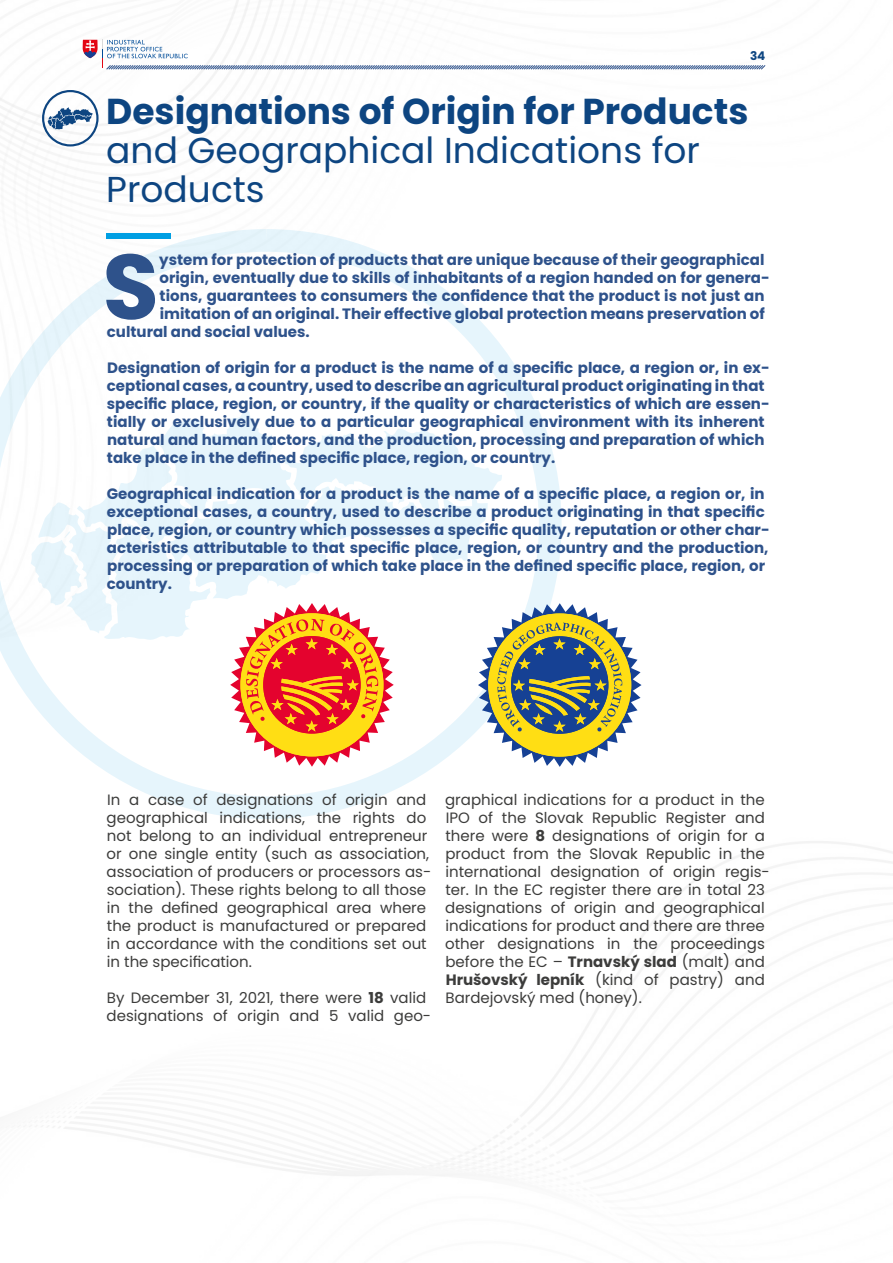
<style>
.page{position:relative;width:893px;height:1263px;background:#fff}
.page>*{position:absolute;margin:0;border:0;box-sizing:border-box;transform-origin:0 0}
.t1{font:700 91.95px "Poppins";color:#2e528b}
.t2{font:36px/39px "Poppins";color:#0d4581}
.t3{font:700 36px "Poppins";color:#0d4581}
.t4{font:700 15px/18px "Poppins";color:#2e528b}
.t5{font:15px/18px "Poppins";color:#3c3c3b}
.t6{font:700 12px "Poppins";color:#0d4581}
.s1{font-weight:700}
</style>
<div class="page">
<svg style="left:83px;top:40px;width:683px;height:30px"></svg>
<svg style="left:0;top:228px;width:538px;height:591px"></svg>
<div style="left:106px;top:233px;width:65px;height:6px;background:#009fe3"></div>
<svg style="left:41px;top:89px;width:59px;height:59px"></svg>
<svg style="left:31px;top:409px;width:610px;height:358px"></svg>
<p class="t6" style="left:750px;top:49px;width:17px">34</p>
<h2 class="t3" style="left:106px;top:90px;width:644px">Designations of Origin for Products</h2>
<h2 class="t2" style="left:106px;top:131px;width:595px">and Geographical Indications for<br>Products</h2>
<h1 class="t1" style="left:102px;top:234px;width:58px">S</h1>
<p class="t4" style="left:159px;top:251px;width:607px">ystem for protection of products that are unique because of their geographical</p>
<p class="t4" style="left:160px;top:269px;width:612px">origin, eventually due to skills of inhabitants of a region handed on for genera-</p>
<p class="t4" style="left:160px;top:287px;width:606px">tions, guarantees to consumers the confidence that the product is not just an</p>
<p class="t4" style="left:160px;top:305px;width:606px">imitation of an original. Their effective global protection means preservation of</p>
<p class="t4" style="left:107px;top:323px;width:204px">cultural and social values.</p>
<p class="t4" style="left:107px;top:359px;width:664px">Designation of origin for a product is the name of a specific place, a region or, in ex&shy;ceptional cases, a country, used to describe an agricultural product originating in that specific place, region, or country, if the quality or characteristics of which are essen&shy;tially or exclusively due to a particular geographical environment with its inherent natural and human factors, and the production, processing and preparation of which take place in the defined specific place, region, or country.</p>
<p class="t4" style="left:107px;top:485px;width:664px">Geographical indication for a product is the name of a specific place, a region or, in exceptional cases, a country, used to describe a product originating in that specific place, region, or country which possesses a specific quality, reputation or other char&shy;acteristics attributable to that specific place, region, or country and the production, processing or preparation of which take place in the defined specific place, region, or country.</p>
<p class="t5" style="left:107px;top:791px;width:326px">In a case of designations of origin and geographical indications, the rights do not belong to an individual entrepreneur or one single entity (such as association, association of producers or processors as&shy;sociation). These rights belong to all those in the defined geographical area where the product is manufactured or prepared in accordance with the conditions set out in the specification.</p>
<p class="t5" style="left:107px;top:989px;width:326px">By December 31, 2021, there were <span class="s1">18</span> valid designations of origin and 5 valid geo-</p>
<p class="t5" style="left:445px;top:791px;width:326px">graphical indications for a product in the IPO of the Slovak Republic Register and there were <span class="s1">8</span> designations of origin for a product from the Slovak Republic in the international designation of origin regis&shy;ter. In the EC register there are in total 23 designations of origin and geographical indications for product and there are three other designations in the proceedings before the EC – <span class="s1">Trnavský slad</span> (malt) and <span class="s1">Hrušovský lepník</span> (kind of pastry) and Bardejovský med (honey).</p>
</div>
